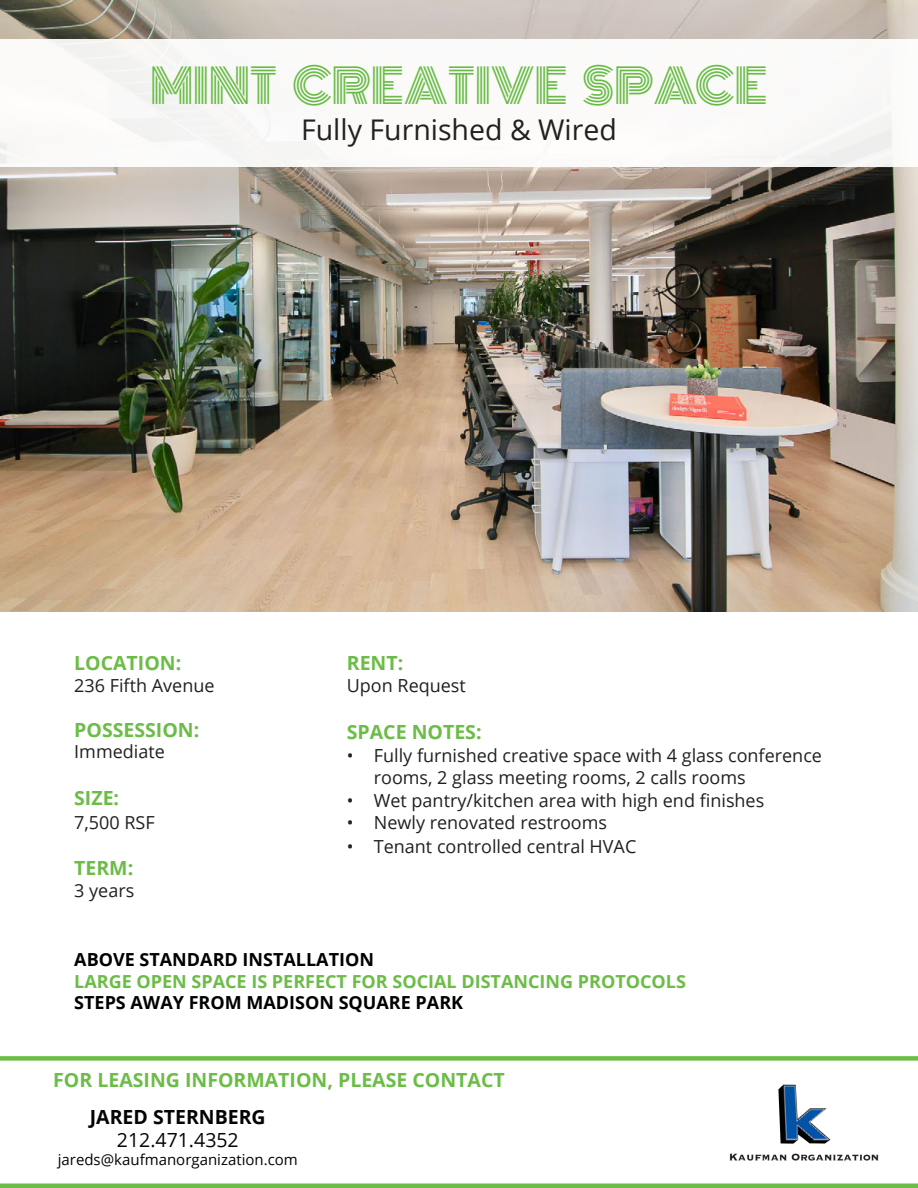
<style>
.page{position:relative;width:918px;height:1188px;background:#fff}
.page>*{position:absolute;margin:0;border:0;box-sizing:border-box;transform-origin:0 0}
.t1{font:46.5px "Monoton";color:#68bc45}
.t2{font:28.5px "Open Sans";color:#231f20}
.t3{font:700 19.5px "Open Sans";color:#6bbd47}
.t4{font:700 19.5px/23.4px "Open Sans";color:#040503;text-align:center}
.t5{font:18px/22.5px "Open Sans";color:#231f20}
.t6{font:700 18px "Open Sans";color:#000}
.t7{font:700 18px "Open Sans";color:#6bbd47}
.t8{font:15px "Open Sans";color:#040503}
.s1{font-weight:400}
</style>
<div class="page">
<img style="left:0;top:0;width:918px;height:612px">
<div style="left:0;top:40px;width:918px;height:127px;background:#fff"></div>
<div style="left:0;top:1056px;width:918px;height:5px;background:#6bbd47"></div>
<hr style="left:0;top:1184px;width:918px;height:4px;background:#6bbd47">
<img style="left:729px;top:1084px;width:150px;height:77px">
<p class="t1" style="left:150px;top:50px;width:619px">MINT CREATIVE SPACE</p>
<p class="t2" style="left:301px;top:110px;width:317px">Fully Furnished &amp; Wired</p>
<p class="t3" style="left:74px;top:649px;width:109px">LOCATION:</p>
<p class="t5" style="left:74px;top:673px;width:142px">236 Fifth Avenue</p>
<p class="t3" style="left:74px;top:716px;width:127px">POSSESSION:</p>
<p class="t5" style="left:74px;top:740px;width:92px">Immediate</p>
<p class="t3" style="left:74px;top:784px;width:46px">SIZE:</p>
<p class="t5" style="left:74px;top:810px;width:82px">7,500 RSF</p>
<p class="t3" style="left:74px;top:854px;width:61px">TERM:</p>
<p class="t5" style="left:74px;top:879px;width:62px">3 years</p>
<p class="t3" style="left:347px;top:649px;width:58px">RENT:</p>
<p class="t5" style="left:347px;top:673px;width:121px">Upon Request</p>
<p class="t3" style="left:347px;top:718px;width:136px">SPACE NOTES:</p>
<p class="t5" style="left:374px;top:743px;width:450px;text-indent:-27px">• Fully furnished creative space with 4 glass conference rooms, 2 glass meeting rooms, 2 calls rooms</p>
<p class="t5" style="left:347px;top:788px;width:419px">• Wet pantry/kitchen area with high end finishes</p>
<p class="t5" style="left:347px;top:811px;width:262px">• Newly renovated restrooms</p>
<p class="t5" style="left:347px;top:834px;width:291px">• Tenant controlled central HVAC</p>
<p class="t6" style="left:74px;top:947px;width:301px">ABOVE STANDARD INSTALLATION</p>
<p class="t7" style="left:74px;top:968px;width:613px">LARGE OPEN SPACE IS PERFECT FOR SOCIAL DISTANCING PROTOCOLS</p>
<p class="t6" style="left:74px;top:990px;width:390px">STEPS AWAY FROM MADISON SQUARE PARK</p>
<p class="t3" style="left:53px;top:1066px;width:453px">FOR LEASING INFORMATION, PLEASE CONTACT</p>
<p class="t4" style="left:90px;top:1104px;width:177px">JARED STERNBERG<br><span class="s1">212.471.4352</span></p>
<p class="t8" style="left:58px;top:1149px;width:242px">jareds@kaufmanorganization.com</p>
</div>
